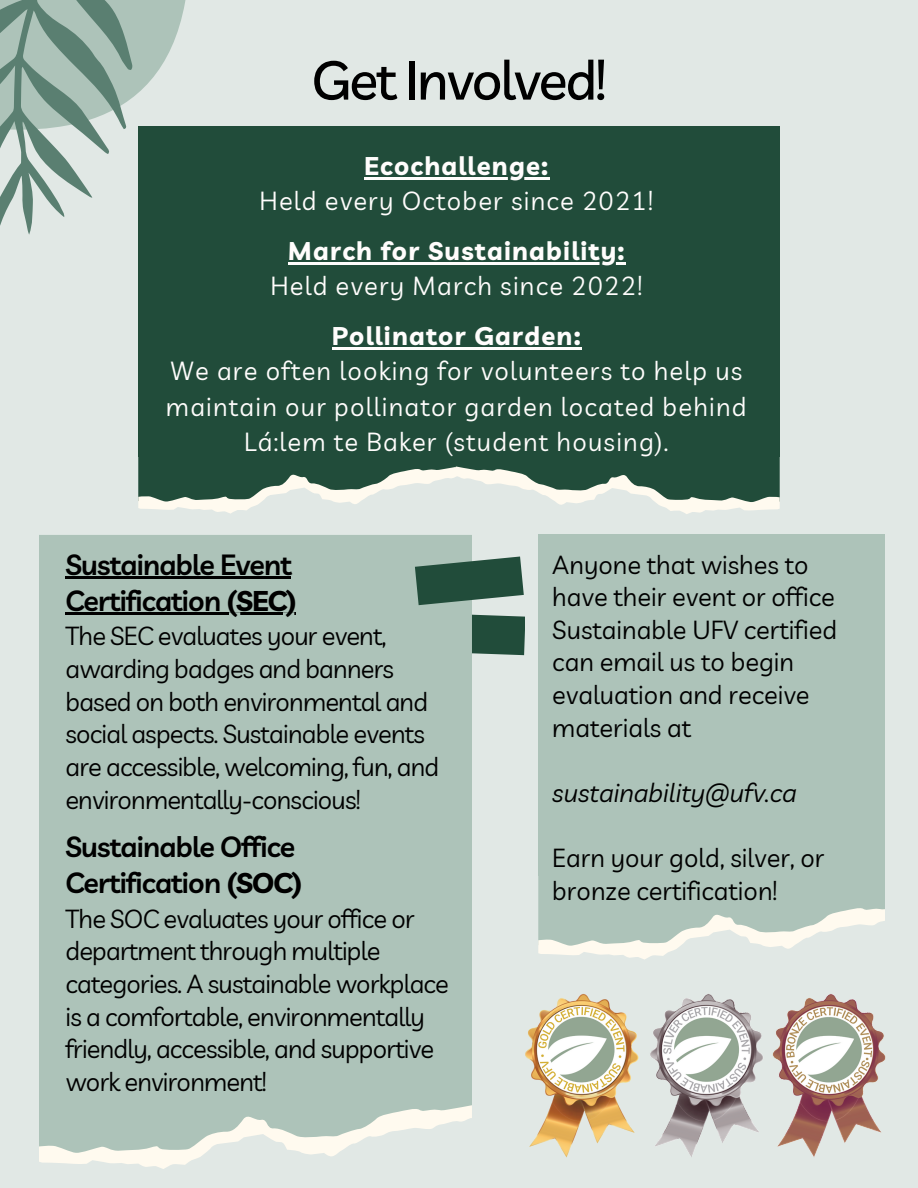
<style>
.page{position:relative;width:918px;height:1188px;background:#e1e8e5}
.page>*{position:absolute;margin:0;border:0;box-sizing:border-box;transform-origin:0 0}
.t1{font:500 54px "Livvic";letter-spacing:-.04em;color:#000}
.t2{font:600 28.5px/36px "Livvic";letter-spacing:-.03em;color:#000}
.t3{font:25.5px/32.7px "Livvic";letter-spacing:-.03em;color:#000}
.t4{font:25.5px/35.1px "Livvic";letter-spacing:.045em;color:#fffdfc;text-align:center}
.t5{font:25.5px/32.7px "Livvic";color:#000}
.t6{font:700 25.5px "Livvic";letter-spacing:.045em;color:#fffdfc}
.t7{font:italic 25.5px "Livvic";color:#000}
.s1{font-weight:700}
</style>
<div class="page">
<svg style="left:0;top:0;width:186px;height:235px"></svg>
<img style="left:657px;top:994px;width:94px;height:163px">
<img style="left:751px;top:994px;width:135px;height:163px">
<img style="left:525px;top:994px;width:132px;height:164px">
<div style="left:39px;top:1059px;width:433px;height:46px;background:#adc3b9"></div>
<svg style="left:39px;top:1105px;width:433px;height:64px"></svg>
<div style="left:39px;top:535px;width:433px;height:524px;background:#adc3b9"></div>
<svg style="left:123px;top:555px;width:402px;height:100px"></svg>
<svg style="left:538px;top:876px;width:347px;height:83px"></svg>
<div style="left:538px;top:535px;width:347px;height:341px;background:#adc3b9"></div>
<hr style="left:65px;top:577px;width:226px;height:2px;background:#000">
<hr style="left:65px;top:613px;width:155px;height:2px;background:#000">
<hr style="left:220px;top:613px;width:76px;height:2px;background:#000">
<div style="left:138px;top:126px;width:642px;height:331px;background:#214c3a"></div>
<svg style="left:138px;top:457px;width:642px;height:57px"></svg>
<hr style="left:364px;top:177px;width:186px;height:2px;background:#fffdfc">
<hr style="left:288px;top:263px;width:338px;height:2px;background:#fffdfc">
<hr style="left:332px;top:347px;width:242px;height:2px;background:#fffdfc">
<svg style="left:574px;top:347px;width:8px;height:2px"></svg>
<h1 class="t1" style="left:311px;top:45px;width:297px">Get Involved!</h1>
<p class="t6" style="left:364px;top:149px;width:186px">Ecochallenge:</p>
<p class="t4" style="left:260px;top:183px;width:395px">Held every October since 2021!</p>
<p class="t6" style="left:288px;top:235px;width:338px">March for Sustainability:</p>
<p class="t4" style="left:270px;top:268px;width:373px">Held every March since 2022!</p>
<p class="t6" style="left:332px;top:320px;width:250px">Pollinator Garden:</p>
<p class="t4" style="left:166px;top:353px;width:582px">We are often looking for volunteers to help us maintain our pollinator garden located behind<br>Lá:lem te Baker (student housing).</p>
<p class="t2" style="left:65px;top:546px;width:233px">Sustainable Event<br>Certification <span class="s1">(SEC)</span></p>
<p class="t3" style="left:65px;top:619px;width:375px">The SEC evaluates your event, awarding badges and banners based on both environmental and social aspects. Sustainable events are accessible, welcoming, fun, and environmentally-conscious!</p>
<p class="t2" style="left:65px;top:828px;width:238px">Sustainable Office<br>Certification <span class="s1">(SOC)</span></p>
<p class="t3" style="left:65px;top:902px;width:385px">The SOC evaluates your office or department through multiple categories. A sustainable workplace is a comfortable, environmentally friendly, accessible, and supportive work environment!</p>
<p class="t5" style="left:552px;top:548px;width:286px">Anyone that wishes to have their event or office<br>Sustainable UFV certified can email us to begin evaluation and receive materials at</p>
<p class="t7" style="left:552px;top:776px;width:246px">sustainability@ufv.ca</p>
<p class="t5" style="left:552px;top:841px;width:274px">Earn your gold, silver, or bronze certification!</p>
</div>
